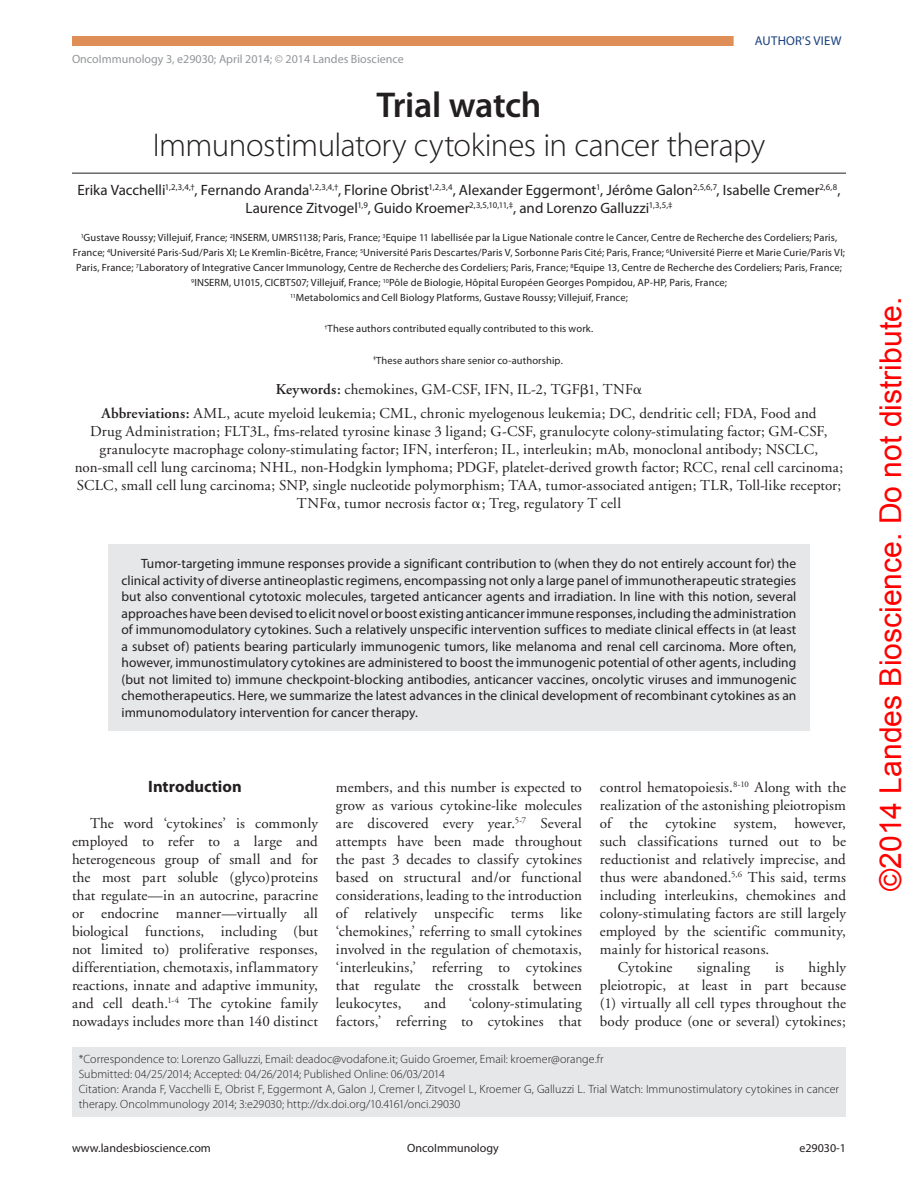
<style>
.page{position:relative;width:918px;height:1188px;background:#fff}
.page>*{position:absolute;margin:0;border:0;box-sizing:border-box;transform-origin:0 0}
.t1{font:600 36px "Myriad Pro";letter-spacing:-.01em;color:#231f20}
.t2{font:300 33px "Myriad Pro";letter-spacing:-.015em;color:#231f20}
.t3{font:30.15px "Arial";color:#f00}
.t4{font:700 16.5px "Myriad Pro";color:#231f20}
.t5{font:15px/18px "Adobe Garamond";letter-spacing:.01em;color:#231f20;text-align:justify}
.t6{font:15px/18px "Myriad Pro";color:#231f20;text-align:center}
.t7{font:13.5px/16.5px "Myriad Pro";color:#231f20;text-align:justify}
.t8{font:12.75px "Myriad Pro";letter-spacing:.02em;color:#193f7c}
.t9{font:300 12px/15px "Myriad Pro";letter-spacing:.005em;color:#231f20}
.t10{font:12px "Myriad Pro";color:#939598}
.t11{font:12px "Myriad Pro";color:#231f20}
.t12{font:10.5px/15px "Myriad Pro";letter-spacing:.01em;color:#231f20}
.s1{font-weight:600}
.s2{font-family:"Universal Std Greekw Math Pi"}
</style>
<div class="page">
<div style="left:72px;top:36px;width:774px;height:10px;background:#df8e57"></div>
<svg style="left:733px;top:36px;width:113px;height:10px"></svg>
<div style="left:72px;top:1048px;width:774px;height:69px;background:#e6e7e9"></div>
<hr style="left:72px;top:173px;width:774px;height:1px;background:#231f20">
<div style="left:108px;top:545px;width:702px;height:186px;background:#e6e7e9"></div>
<p class="t10" style="left:72px;top:52px;width:333px">OncoI mmunology 3, e29030; April 2014; © 2014 Landes Bioscience</p>
<p class="t8" style="left:755px;top:33px;width:88px">Author's View</p>
<h1 class="t1" style="left:377px;top:82px;width:166px">Trial watch</h1>
<h2 class="t2" style="left:153px;top:125px;width:614px">Immunostimulatory cytokines in cancer therapy</h2>
<p class="t6" style="left:78px;top:180px;width:764px">Erika Vacchelli<sup>1,2,3,4,†</sup>, Fernando Aranda<sup>1,2,3,4,†</sup>, Florine Obrist<sup>1,2,3,4</sup>, Alexander Eggermont<sup>1</sup>, Jérôme Galon<sup>2,5,6,7</sup>, Isabelle Cremer<sup>2,6,8</sup>,<br>Laurence Zitvogel<sup>1,9</sup>, Guido Kroemer<sup>2,3,5,10,11,‡</sup>, and Lorenzo Galluzzi<sup>1,3,5,‡</sup></p>
<p class="t12" style="left:81px;top:230px;width:165px"><sup>1</sup>Gustave Roussy; Villejuif, France; <sup>2</sup>INSER</p>
<p class="t12" style="left:259px;top:230px;width:580px">M, UMRS 1138; Paris, France; <sup>3</sup>Equipe 11 labellisée par la Ligue Nationale contre le Cancer, Centre de Recherche des Cordeliers; Paris,</p>
<p class="t12" style="left:73px;top:245px;width:774px">France; <sup>4</sup>Université Paris-Sud/Paris XI; Le Kremlin-Bicêtre, France; <sup>5</sup>Université Paris Descartes/Paris V, Sorbonne Paris Cité; Paris, France; <sup>6</sup>Université Pierre et Marie Curie/Paris VI;</p>
<p class="t12" style="left:76px;top:260px;width:767px">Paris, France; <sup>7</sup>Laboratory of Integrative Cancer Immunology, Centre de Recherche des Cordeliers; Paris, France; <sup>8</sup>Equipe 13, Centre de Recherche des Cordeliers; Paris, France;</p>
<p class="t12" style="left:191px;top:275px;width:16px"><sup>9</sup>INSER</p>
<p class="t12" style="left:290px;top:275px;width:438px;text-indent:-70px">M, U1015, CICBT507; Villejuif, France; <sup>10</sup>Pôle de Biologie, Hôpital Européen Georges Pompidou, AP-HP, Paris, France;<br><sup>11</sup>Metabolomics and Cell Biology Platforms, Gustave Roussy; Villejuif, France;</p>
<p class="t12" style="left:325px;top:321px;width:270px"><sup>†</sup>These authors contributed equally contributed to this work.</p>
<p class="t12" style="left:373px;top:352px;width:191px"><sup>‡</sup>These authors share senior co-authorship.</p>
<p class="t5" style="left:101px;top:377px;width:717px;line-height:24.8px;text-align:center"><span class="s1">Keywords:</span> chemokines, GM-CSF, IFN, IL-2, TGF<span class="s2">β</span>1, TNF<span class="s2">α<br></span><span class="s1">Abbreviations:</span> AML, acute myeloid leukemia; CML, chronic myelogenous leukemia; DC, dendritic cell; FDA, Food and</p>
<p class="t5" style="left:75px;top:423px;width:770px;text-align:center">Drug Administration; FLT3L, fms-related tyrosine kinase 3 ligand; G-CSF, granulocyte colony-stimulating factor; GM-CSF, granulocyte macrophage colony-stimulating factor; IFN, interferon; IL, interleukin; mAb, monoclonal antibody; NSCLC, non-small cell lung carcinoma; NHL, non-Hodgkin lymphoma; PDGF, platelet-derived growth factor; RCC, renal cell carcinoma; SCLC, small cell lung carcinoma; SNP, single nucleotide polymorphism; TAA, tumor-associated antigen; TLR, Toll-like receptor; TNF<span class="s2">α</span>, tumor necrosis factor <span class="s2">α</span>; Treg, regulatory T cell</p>
<p class="t7" style="left:121px;top:555px;width:676px;text-indent:20px">Tumor-targeting immune responses provide a significant contribution to (when they do not entirely account for) the clinical activity of diverse antineoplastic regimens, encompassing not only a large panel of immunotherapeutic strategies but also conventional cytotoxic molecules, targeted anticancer agents and irradiation. I n line with this notion, several approaches have been devised to elicit novel or boost existing anticancer immune responses, including the administration of immunomodulatory cytokines. Such a relatively unspecific intervention suffices to mediate clinical effects in (at least a subset of) patients bearing particularly immunogenic tumors, like melanoma and renal cell carcinoma. More often, however, immunostimulatory cytokines are administered to boost the immunogenic potential of other agents, including (but not limited to) immune checkpoint-blocking antibodies, anticancer vaccines, oncolytic viruses and immunogenic chemotherapeutics. Here, we summarize the latest advances in the clinical development of recombinant cytokines as an immunomodulatory intervention for cancer therapy.</p>
<p class="t4" style="left:148px;top:776px;width:95px">Introduction</p>
<p class="t5" style="left:72px;top:815px;width:248px;text-indent:18px">The word ‘cytokines’ is commonly employed to refer to a large and heterogeneous group of small and for the most part soluble (glyco)proteins that regulate—in an autocrine, paracrine or endocrine manner—virtually all biological functions, including (but not limited to) proliferative responses, differentiation, chemotaxis, inflammatory reactions, innate and adaptive immunity, and cell death.<sup>1-4</sup> The cytokine family nowadays includes more than 140 distinct</p>
<p class="t5" style="left:600px;top:779px;width:247px">control hematopoiesis.<sup>8-10</sup> Along with the</p>
<p class="t5" style="left:600px;top:797px;width:247px">realization of the astonishing pleiotropism</p>
<p class="t5" style="left:600px;top:815px;width:247px">of the cytokine system, however,</p>
<p class="t5" style="left:600px;top:833px;width:247px">such classifications turned out to be</p>
<p class="t5" style="left:600px;top:851px;width:247px">reductionist and relatively imprecise, and</p>
<p class="t5" style="left:600px;top:869px;width:247px">thus were abandoned.<sup>5,6</sup> This said, terms</p>
<p class="t5" style="left:600px;top:887px;width:247px">including interleukins, chemokines and</p>
<p class="t5" style="left:600px;top:905px;width:247px">colony-stimulating factors are still largely</p>
<p class="t5" style="left:600px;top:923px;width:247px">employed by the scientific community,</p>
<p class="t5" style="left:600px;top:941px;width:171px">mainly for historical reasons.</p>
<p class="t5" style="left:618px;top:959px;width:56px">Cytokine</p>
<p class="t5" style="left:697px;top:959px;width:55px">signaling</p>
<p class="t5" style="left:775px;top:959px;width:10px">is</p>
<p class="t5" style="left:336px;top:779px;width:248px">members, and this number is expected to grow as various cytokine-like molecules are discovered every year.<sup>5-7</sup> Several attempts have been made throughout the past 3 decades to classify cytokines based on structural and/or functional considerations, leading to the introduction of relatively unspecific terms like ‘chemokines,’ referring to small cytokines involved in the regulation of chemotaxis, ‘interleukins,’ referring to cytokines that regulate the crosstalk between leukocytes,</p>
<p class="t5" style="left:600px;top:959px;width:248px;text-indent:209px">highly pleiotropic, at least in part because (1) virtually all cell types throughout the body produce (one or several) cytokines;</p>
<p class="t9" style="left:79px;top:1052px;width:762px">*Correspondence to: Lorenzo Galluzzi, Email: deadoc@vodafone.it; Guido Groemer, Email: kroemer@orange.fr<br>Submitted: 04/25/2014; Accepted: 04/26/2014; Published Online: 06/03/2014<br>Citation: Aranda F, Vacchelli E, Obrist F, Eggermont A, Galon J, Cremer I, Zitvogel L, Kroemer G, Galluzzi L. Trial Watch: Immunostimulatory cytokines in cancer therapy. OncoImmunology 2014; 3:e29030; http://dx.doi.org/10.4161/onci.29030</p>
<p class="t5" style="left:336px;top:995px;width:247px;text-align:right">‘colony-stimulating<br>factors,’ referring to cytokines that</p>
<p class="t5" style="left:424px;top:995px;width:23px">and</p>
<p class="t11" style="left:72px;top:1141px;width:243px">www.landesbioscience.com O</p>
<p class="t11" style="left:416px;top:1141px;width:85px">ncoI mmunology</p>
<p class="t11" style="left:799px;top:1141px;width:48px">e29030-1</p>
<h3 class="t3" style="left:871px;top:891px;width:595px;rotate:-90deg">©2014 Landes Bioscience. Do not distribute.</h3>
</div>
